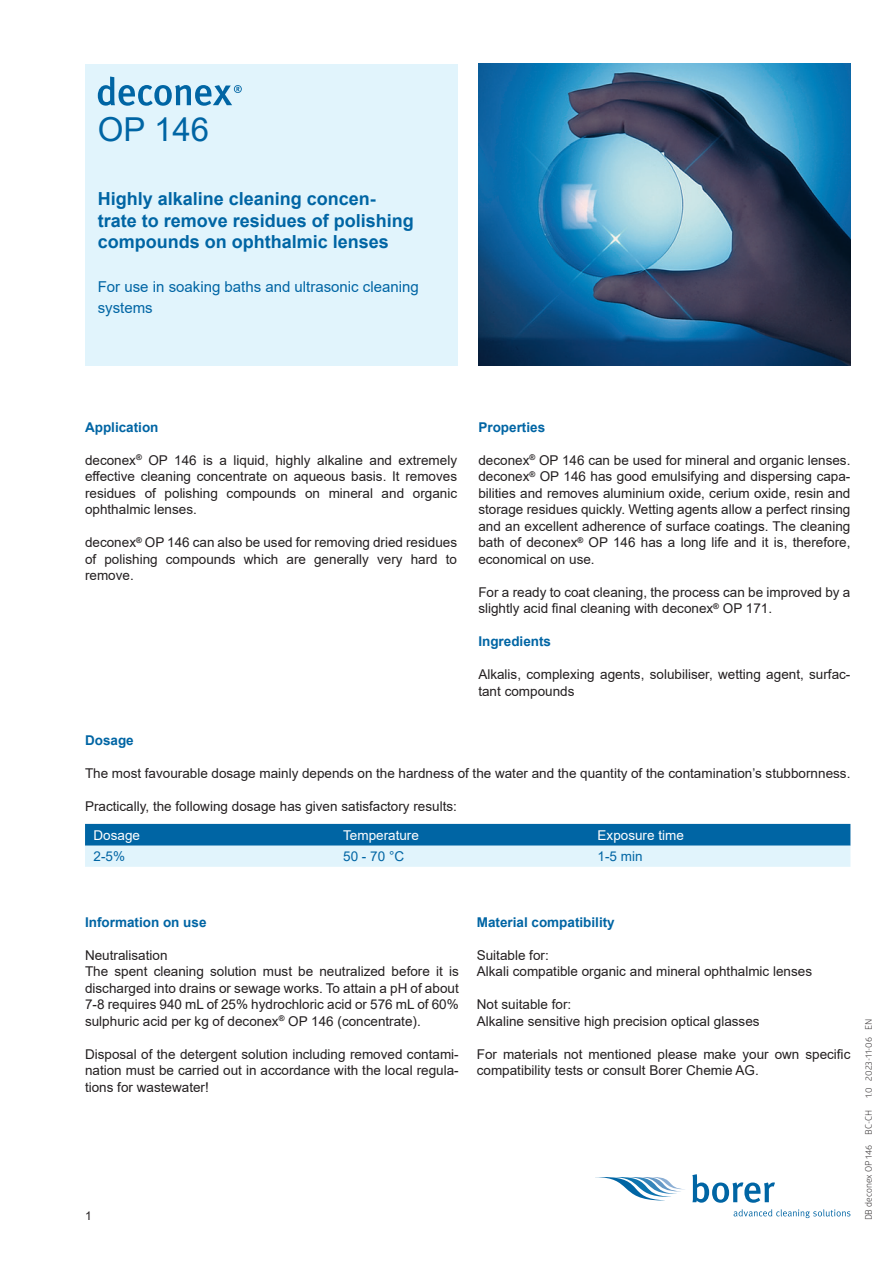
<style>
.page{position:relative;width:893px;height:1263px;background:#fff}
.page>*{position:absolute;margin:0;border:0;box-sizing:border-box;transform-origin:0 0}
.t1{font:33px "Arial";color:#0065a4}
.t2{font:700 18px/21.6px "Arial";color:#0065a4}
.t3{font:15px/21px "Arial";color:#0065a4}
.t4{font:13.5px/16.5px "Arial";color:#231f20}
.t5{font:700 13.5px "Arial";color:#0065a4}
.t6{font:13.5px "Arial";color:#fff}
.t7{font:13.5px "Arial";color:#0065a4}
.t8{font:12px "Arial";color:#231f20}
.t9{font:9px "Glober";color:#231f20}
</style>
<div class="page">
<div style="left:85px;top:64px;width:372px;height:302px;background:#e1f4fc"></div>
<svg style="left:98px;top:77px;width:144px;height:29px"></svg>
<svg style="left:595px;top:1177px;width:90px;height:23px"></svg>
<svg style="left:692px;top:1174px;width:83px;height:29px"></svg>
<svg style="left:734px;top:1209px;width:116px;height:9px"></svg>
<img style="left:478px;top:64px;width:372px;height:302px">
<svg style="left:85px;top:824px;width:765px;height:43px;background:#70accf"></svg>
<h1 class="t1" style="left:98px;top:107px;width:113px">OP 146</h1>
<h2 class="t2" style="left:98px;top:188px;width:318px">Highly alkaline cleaning concen&shy;trate to remove residues of polishing compounds on ophthalmic lenses</h2>
<p class="t3" style="left:98px;top:276px;width:322px">For use in soaking baths and ultrasonic cleaning systems</p>
<p class="t5" style="left:85px;top:417px;width:75px">Application</p>
<p class="t4" style="left:85px;top:451px;width:374px;text-align:justify">deconex<sup>®</sup> OP 146 is a liquid, highly alkaline and extremely -effective cleaning concentrate on aqueous basis. It removes residues of polishing compounds on mineral and organic -ophthalmic lenses.</p>
<p class="t4" style="left:85px;top:534px;width:374px;text-align:justify">deconex<sup>®</sup> OP 146 can also be used for removing dried residues of polishing compounds which are generally very hard to -remove.</p>
<p class="t5" style="left:478px;top:417px;width:68px">Properties</p>
<p class="t4" style="left:478px;top:451px;width:374px;text-align:justify">deconex<sup>®</sup> OP 146 can be used for mineral and organic lenses. deconex<sup>®</sup> OP 146 has good emulsifying and dispersing capa&shy;bilities and removes aluminium oxide, cerium oxide, resin and storage residues quickly. Wetting agents allow a perfect rinsing and an excellent adherence of surface coatings. The cleaning bath of deconex<sup>®</sup> OP 146 has a long life and it is, therefore, economical on use.</p>
<p class="t4" style="left:478px;top:583px;width:374px">For a ready to coat cleaning, the process can be improved by a slightly acid final cleaning with deconex<sup>®</sup> OP 171.</p>
<p class="t5" style="left:478px;top:632px;width:74px">Ingredients</p>
<p class="t4" style="left:478px;top:666px;width:374px">Alkalis, complexing agents, solubiliser, wetting agent, surfac&shy;tant compounds</p>
<p class="t5" style="left:85px;top:731px;width:50px">Dosage</p>
<p class="t4" style="left:85px;top:765px;width:767px">The most favourable dosage mainly depends on the hardness of the water and the quantity of the contamination’s stubbornness.</p>
<p class="t4" style="left:85px;top:798px;width:373px">Practically, the following dosage has given satisfactory results:</p>
<p class="t6" style="left:94px;top:826px;width:48px">Dosage</p>
<p class="t6" style="left:343px;top:826px;width:77px">Temperature</p>
<p class="t6" style="left:598px;top:826px;width:88px">Exposure time</p>
<p class="t7" style="left:94px;top:847px;width:33px">2-5%</p>
<p class="t7" style="left:343px;top:847px;width:62px">50 - 70 °C</p>
<p class="t7" style="left:598px;top:847px;width:47px">1-5 min</p>
<p class="t5" style="left:85px;top:912px;width:123px">Information on use</p>
<p class="t4" style="left:85px;top:946px;width:375px">Neutralisation<br>The spent cleaning solution must be neutralized before it is discharged into drains or sewage works. To attain a pH of about 7-8 requires 940 mL of 25% hydrochloric acid or 576 mL of 60% sulphuric acid per kg of deconex<sup>®</sup> OP 146 (concentrate).</p>
<p class="t4" style="left:85px;top:1045px;width:375px;text-align:justify">Disposal of the detergent solution including removed contami&shy;nation must be carried out in accordance with the local regula&shy;tions for wastewater!</p>
<p class="t8" style="left:85px;top:1208px;width:8px">1</p>
<p class="t5" style="left:477px;top:912px;width:140px">Material compatibility</p>
<p class="t4" style="left:477px;top:946px;width:337px">Suitable for:<br>Alkali compatible organic and mineral ophthalmic lenses</p>
<p class="t4" style="left:477px;top:996px;width:284px">Not suitable for:<br>Alkaline sensitive high precision optical glasses</p>
<p class="t4" style="left:477px;top:1045px;width:375px">For materials not mentioned please make your own specific compatibility tests or consult Borer Chemie AG.</p>
<p class="t9" style="left:862px;top:1098px;width:81px;rotate:-90deg">1.0 2023-11-06 EN</p>
<p class="t9" style="left:862px;top:1220px;width:112px;rotate:-90deg">DB deconex OP 146 BC-CH</p>
</div>
